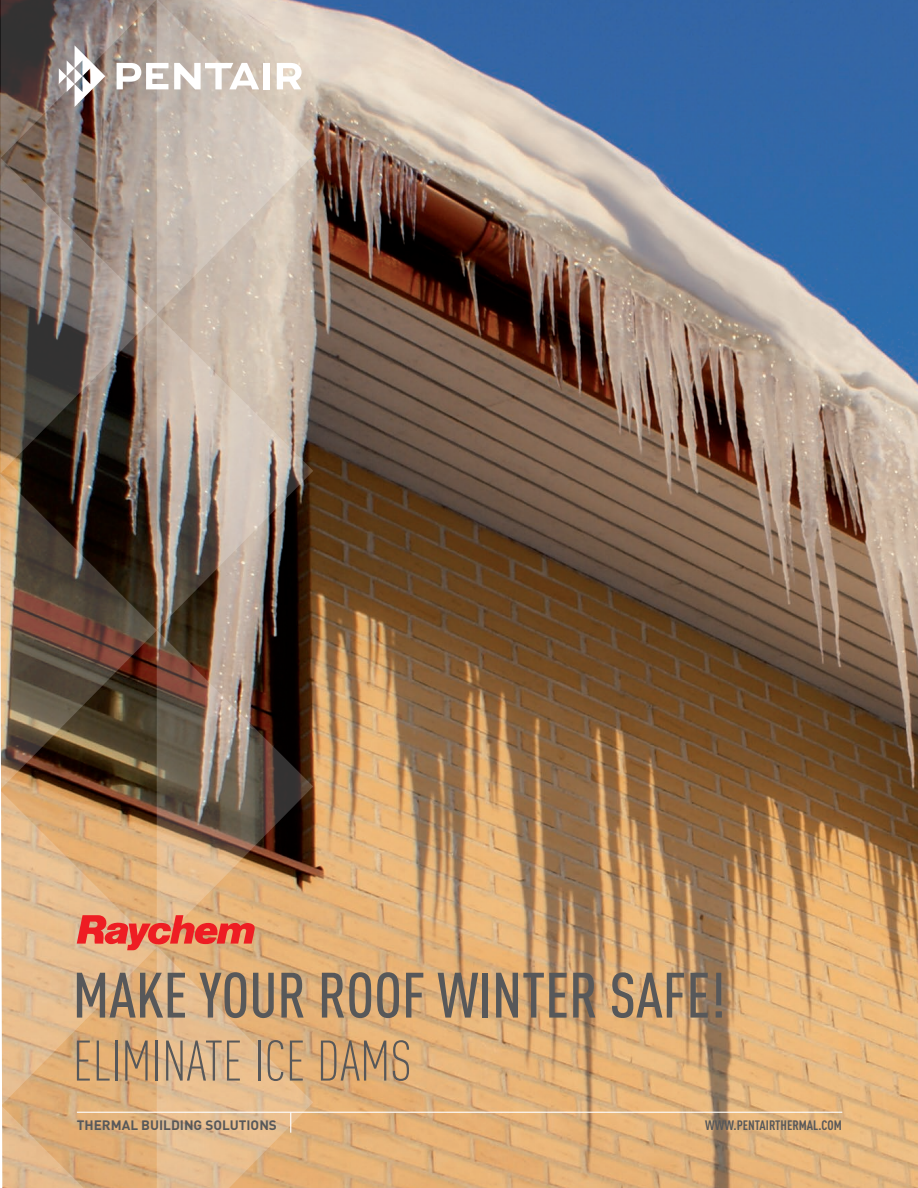
<style>
.page{position:relative;width:918px;height:1188px;background:#fff}
.page>*{position:absolute;margin:0;border:0;box-sizing:border-box;transform-origin:0 0}
.t1{font:500 63px "DIN Cond";color:#57585a}
.t2{font:300 56.25px "DIN Cond";color:#57585a}
.t3{font:700 13.5px "DIN Pro";color:#57585a}
.t4{font:700 13.5px "DIN Cond";color:#57585a}
</style>
<div class="page">
<img style="left:0;top:0;width:918px;height:1188px">
<img style="left:157px;top:630px;width:156px;height:285px">
<svg style="left:157px;top:314px;width:156px;height:316px;background:#a7998c"></svg>
<svg style="left:157px;top:0;width:156px;height:314px;background:#d0c4b8"></svg>
<svg style="left:0;top:791px;width:157px;height:124px;background:#d4a878"></svg>
<img style="left:0;top:474px;width:157px;height:315px">
<img style="left:0;top:158px;width:157px;height:315px">
<svg style="left:0;top:0;width:168px;height:158px;background:#877a74"></svg>
<hr style="left:77px;top:1112px;width:765px;height:1px;background:#fff">
<svg style="left:0;top:915px;width:313px;height:273px;background:#e1b081"></svg>
<h1 class="t1" style="left:73px;top:958px;width:654px">MAKE YOUR ROOF WINTER SAFE!</h1>
<h2 class="t2" style="left:73px;top:1029px;width:340px">ELIMINATE ICE DAMS</h2>
<p class="t3" style="left:77px;top:1116px;width:202px">THERMAL BUILDING SOLUTIONS</p>
<p class="t4" style="left:705px;top:1117px;width:138px">WWW.PENTAIRTHERMAL.COM</p>
</div>
